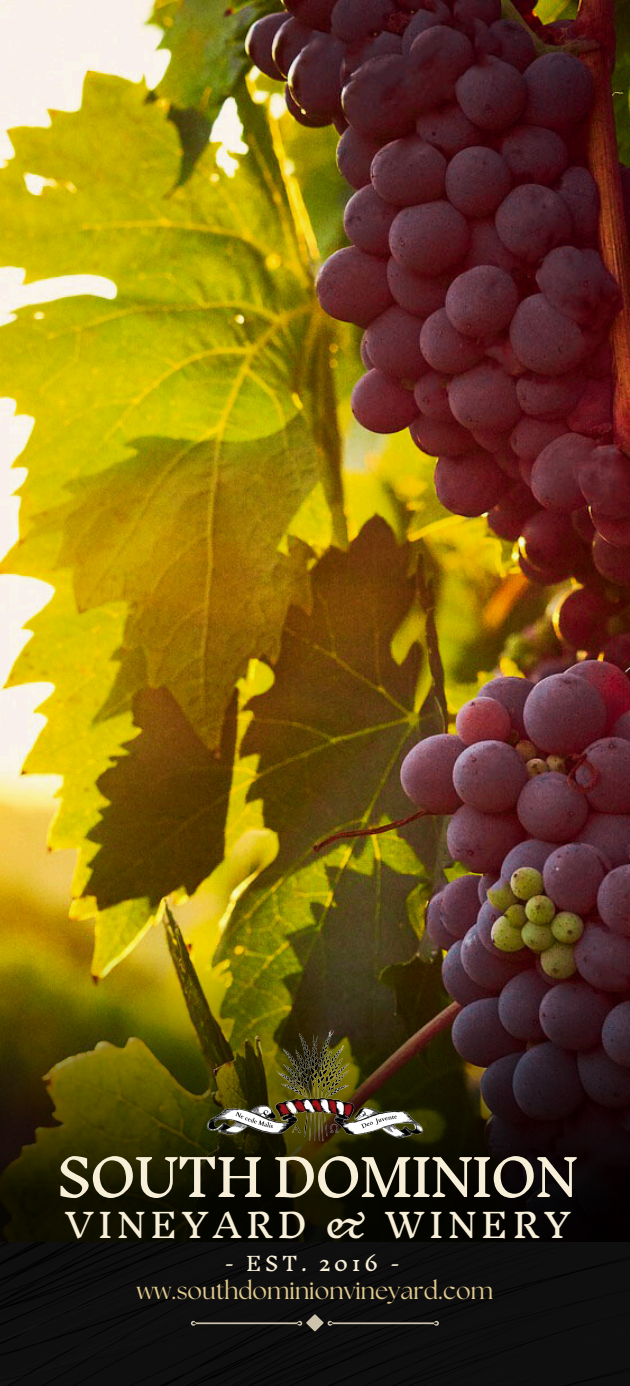
<style>
.page{position:relative;width:630px;height:1386px;background:#fff}
.page>*{position:absolute;margin:0;border:0;box-sizing:border-box;transform-origin:0 0}
.t1{font:50.75px "Inknut Antiqua";letter-spacing:-.055em;color:#f8efd8}
.t2{font:33.25px "Inknut Antiqua";letter-spacing:.13em;color:#f8efd8}
.t3{font:24.32px "The Seasons";color:#e1ca8e}
.t4{font:19.25px "Inknut Antiqua";letter-spacing:.165em;color:#f8efd8}
</style>
<div class="page">
<img style="left:0;top:0;width:630px;height:512px">
<img style="left:0;top:512px;width:630px;height:731px">
<div style="left:0;top:1243px;width:630px;height:143px;background:#0f0f0f"></div>
<img style="left:193px;top:1027px;width:243px;height:113px">
<svg style="left:191px;top:1314px;width:248px;height:17px;background:#272623"></svg>
<h2 class="t1" style="left:57px;top:1150px;width:524px">SOUTH DOMINION</h2>
<p class="t2" style="left:65px;top:1207px;width:507px">VINEYARD &amp; WINERY</p>
<p class="t4" style="left:225px;top:1253px;width:177px">- EST. 2016 -</p>
<h1 class="t3" style="left:137px;top:1280px;width:358px">ww.southdominionvineyard.com</h1>
</div>
